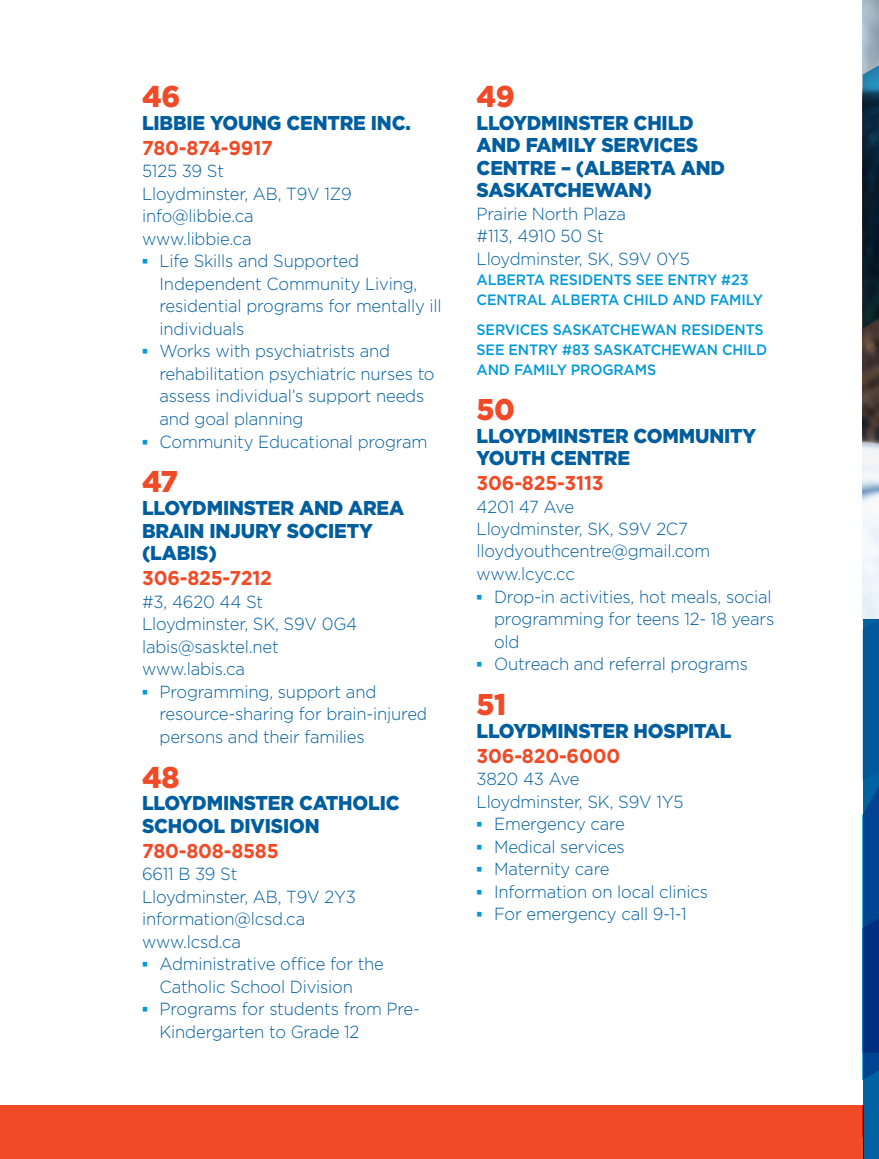
<style>
.page{position:relative;width:879px;height:1159px;background:#fff}
.page>*{position:absolute;margin:0;border:0;box-sizing:border-box;transform-origin:0 0}
.t1{font:900 30px "Gotham";letter-spacing:-.01em;color:#f04a27;scale:.95 1}
.t2{font:900 20px/22.5px "Gotham";letter-spacing:-.01em;color:#005e9e;scale:.95 1}
.t3{font:700 20px "Gotham";letter-spacing:-.01em;color:#f04a27;scale:.95 1}
.t4{font:300 17.5px/22.5px "Gotham";letter-spacing:-.01em;color:#005e9e;scale:.95 1}
.t5{font:300 17.5px "Gotham";letter-spacing:-.03em;color:#005e9e;scale:.95 1}
.t6{font:500 15px/20px "Gotham";letter-spacing:-.01em;color:#009ada;scale:.95 1}
.s1{font-family:"Arial";font-weight:700;color:#009ada}
</style>
<div class="page">
<div style="left:0;top:1105px;width:863px;height:54px;background:#f04a27"></div>
<img style="left:862px;top:328px;width:16px;height:291px">
<div style="left:862px;top:619px;width:16px;height:540px;background:#0062a2"></div>
<svg style="left:862px;top:619px;width:16px;height:518px"></svg>
<svg style="left:862px;top:0;width:17px;height:328px"></svg>
<p class="t1" style="left:142px;top:76px;width:42px">46</p>
<p class="t2" style="left:142px;top:111px;width:284px">LIBBIE YOUNG CENTRE INC.</p>
<p class="t3" style="left:142px;top:135px;width:139px">780-874-9917</p>
<p class="t4" style="left:142px;top:160px;width:88px">5125 39 St</p>
<p class="t4" style="left:142px;top:182px;width:222px">Lloydminster, AB, T9V 1Z9</p>
<p class="t4" style="left:142px;top:205px;width:119px">info@libbie.ca</p>
<p class="t4" style="left:142px;top:227px;width:117px">www.libbie.ca</p>
<p class="t4" style="left:159px;top:250px;width:298px;text-indent:-18px"><span class="s1">▪</span> Life Skills and Supported<br>Independent Community Living, residential programs for mentally ill individuals</p>
<p class="t4" style="left:159px;top:340px;width:291px;text-indent:-18px"><span class="s1">▪</span> Works with psychiatrists and rehabilitation psychiatric nurses to assess individual’s support needs and goal planning</p>
<p class="t4" style="left:142px;top:430px;width:301px"><span class="s1">▪</span> Community Educational program</p>
<p class="t1" style="left:142px;top:461px;width:39px">47</p>
<p class="t2" style="left:142px;top:496px;width:277px">LLOYDMINSTER AND AREA<br>BRAIN INJURY SOCIETY (LABIS)</p>
<p class="t3" style="left:142px;top:565px;width:138px">306-825-7212</p>
<p class="t4" style="left:142px;top:590px;width:129px">#3, 4620 44 St</p>
<p class="t4" style="left:142px;top:612px;width:228px">Lloydminster, SK, S9V 0G4</p>
<p class="t4" style="left:142px;top:635px;width:145px">labis@sasktel.net</p>
<p class="t4" style="left:142px;top:657px;width:110px">www.labis.ca</p>
<p class="t4" style="left:159px;top:680px;width:284px;text-indent:-18px"><span class="s1">▪</span> Programming, support and resource-sharing for brain-injured persons and their families</p>
<p class="t1" style="left:142px;top:756px;width:41px">48</p>
<p class="t2" style="left:142px;top:791px;width:272px">LLOYDMINSTER CATHOLIC<br>SCHOOL DIVISION</p>
<p class="t3" style="left:142px;top:837px;width:145px">780-808-8585</p>
<p class="t4" style="left:142px;top:862px;width:102px">6611 B 39 St</p>
<p class="t4" style="left:142px;top:885px;width:226px">Lloydminster, AB, T9V 2Y3</p>
<p class="t4" style="left:142px;top:907px;width:173px">information@lcsd.ca</p>
<p class="t4" style="left:142px;top:930px;width:106px">www.lcsd.ca</p>
<p class="t4" style="left:159px;top:952px;width:237px;text-indent:-18px"><span class="s1">▪</span> Administrative office for the<br>Catholic School Division</p>
<p class="t4" style="left:159px;top:997px;width:275px;text-indent:-18px"><span class="s1">▪</span> Programs for students from Pre-<br>Kindergarten to Grade 12</p>
<p class="t1" style="left:476px;top:76px;width:41px">49</p>
<p class="t2" style="left:476px;top:111px;width:263px">LLOYDMINSTER CHILD<br>AND FAMILY SERVICES<br>CENTRE – (ALBERTA AND<br>SASKATCHEWAN)</p>
<p class="t4" style="left:476px;top:202px;width:159px">Prairie North Plaza</p>
<p class="t4" style="left:476px;top:225px;width:135px">#113, 4910 50 St</p>
<p class="t4" style="left:476px;top:247px;width:226px">Lloydminster, SK, S9V 0Y5</p>
<p class="t6" style="left:476px;top:269px;width:303px">ALBERTA RESIDENTS SEE ENTRY #23<br>CENTRAL ALBERTA CHILD AND FAMILY</p>
<p class="t6" style="left:476px;top:319px;width:307px">SERVICES SASKATCHEWAN RESIDENTS<br>SEE ENTRY #83 SASKATCHEWAN CHILD<br>AND FAMILY PROGRAMS</p>
<p class="t1" style="left:476px;top:389px;width:42px">50</p>
<p class="t2" style="left:476px;top:424px;width:296px">LLOYDMINSTER COMMUNITY<br>YOUTH CENTRE</p>
<p class="t3" style="left:476px;top:470px;width:135px">306-825-3113</p>
<p class="t5" style="left:476px;top:495px;width:104px">4201 47 Ave</p>
<p class="t4" style="left:476px;top:517px;width:224px">Lloydminster, SK, S9V 2C7</p>
<p class="t4" style="left:476px;top:540px;width:247px">lloydyouthcentre@gmail.com</p>
<p class="t4" style="left:476px;top:562px;width:105px">www.lcyc.cc</p>
<p class="t4" style="left:494px;top:585px;width:296px;text-indent:-18px"><span class="s1">▪</span> Drop-in activities, hot meals, social programming for teens 12- 18 years old</p>
<p class="t4" style="left:476px;top:652px;width:287px"><span class="s1">▪</span> Outreach and referral programs</p>
<p class="t1" style="left:476px;top:684px;width:33px">51</p>
<p class="t2" style="left:476px;top:719px;width:270px">LLOYDMINSTER HOSPITAL</p>
<p class="t3" style="left:476px;top:742px;width:153px">306-820-6000</p>
<p class="t4" style="left:476px;top:767px;width:110px">3820 43 Ave</p>
<p class="t4" style="left:476px;top:790px;width:219px">Lloydminster, SK, S9V 1Y5</p>
<p class="t4" style="left:476px;top:812px;width:157px"><span class="s1">▪</span> Emergency care</p>
<p class="t4" style="left:476px;top:835px;width:157px"><span class="s1">▪</span> Medical services</p>
<p class="t4" style="left:476px;top:857px;width:141px"><span class="s1">▪</span> Maternity care</p>
<p class="t4" style="left:476px;top:880px;width:245px"><span class="s1">▪</span> Information on local clinics</p>
<p class="t4" style="left:476px;top:902px;width:222px"><span class="s1">▪</span> For emergency call 9-1-1</p>
</div>
